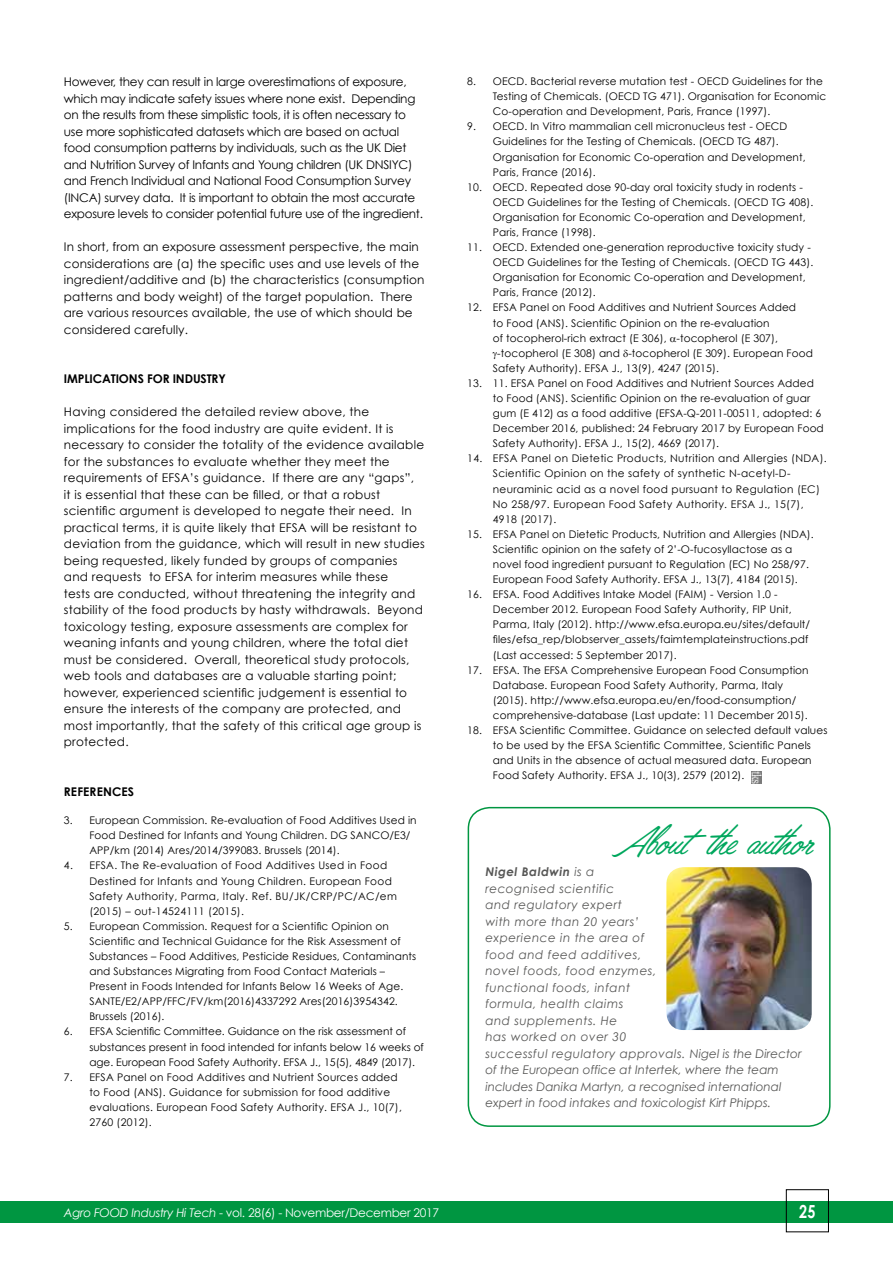
<style>
.page{position:relative;width:893px;height:1263px;background:#fff}
.page>*{position:absolute;margin:0;border:0;box-sizing:border-box;transform-origin:0 0}
.t1{font:48px "Lisbon Script";letter-spacing:-.01em;color:#00a75d}
.t2{font:700 18px "Century Gothic";color:#fff;scale:.8 1}
.t3{font:12px/16.5px "Century Gothic";letter-spacing:.02em;color:#000}
.t4{font:12px/16.5px "Century Gothic";letter-spacing:-.02em;color:#000}
.t5{font:italic 12px/16.5px "Century Gothic";letter-spacing:.04em;color:#575756}
.t6{font:12px "Century Gothic";letter-spacing:-.025em;color:#fff}
.t7{font:700 12px "Century Gothic";letter-spacing:-.01em;color:#000}
.t8{font:700 12px "Century Gothic";letter-spacing:.01em;color:#000}
.t9{font:10.5px/15.1px "Century Gothic";letter-spacing:.01em;color:#000}
.t10{font:10.5px/15.1px "Century Gothic";letter-spacing:.03em;color:#000}
.s1{font-weight:700}
.s2{font-style:italic}
</style>
<div class="page">
<div style="left:0;top:1201px;width:893px;height:22px;background:#009641"></div>
<div style="left:786px;top:1189px;width:43px;height:43px;border:1px solid #000"></div>
<div style="left:468px;top:807px;width:363px;height:320px;border:2px solid #009641;border-radius:21px"></div>
<img style="left:666px;top:867px;width:146px;height:163px">
<svg style="left:752px;top:772px;width:9px;height:11px"></svg>
<p class="t4" style="left:64px;top:73px;width:361px">However, they can result in large overestimations of exposure, which may indicate safety issues where none exist. Depending on the results from these simplistic tools, it is often necessary to use more sophisticated datasets which are based on actual food consumption patterns by individuals, such as the UK Diet and Nutrition Survey of Infants and Young children (UK DNSIYC) and French Individual and National Food Consumption Survey (INCA) survey data. It is important to obtain the most accurate exposure levels to consider potential future use of the ingredient.</p>
<p class="t3" style="left:64px;top:238px;width:362px">In short, from an exposure assessment perspective, the main considerations are (a) the specific uses and use levels of the ingredient/additive and (b) the characteristics (consumption patterns and body weight) of the target population. There are various resources available, the use of which should be considered carefully.</p>
<p class="t7" style="left:64px;top:371px;width:163px">IMPLICATIONS FOR INDUSTRY</p>
<p class="t3" style="left:64px;top:403px;width:362px">Having considered the detailed review above, the implications for the food industry are quite evident. It is necessary to consider the totality of the evidence available for the substances to evaluate whether they meet the requirements of EFSA’s guidance. If there are any “gaps”,<br>it is essential that these can be filled, or that a robust scientific argument is developed to negate their need. In practical terms, it is quite likely that EFSA will be resistant to deviation from the guidance, which will result in new studies being requested, likely funded by groups of companies<br>and requests to EFSA for interim measures while these<br>tests are conducted, without threatening the integrity and stability of the food products by hasty withdrawals. Beyond toxicology testing, exposure assessments are complex for weaning infants and young children, where the total diet must be considered. Overall, theoretical study protocols, web tools and databases are a valuable starting point; however, experienced scientific judgement is essential to ensure the interests of the company are protected, and most importantly, that the safety of this critical age group is protected.</p>
<p class="t8" style="left:64px;top:784px;width:72px">REFERENCES</p>
<p class="t9" style="left:89px;top:813px;width:329px;text-indent:-26px">3. European Commission. Re-evaluation of Food Additives Used in<br>Food Destined for Infants and Young Children. DG SANCO/E3/<br>APP/km (2014) Ares/2014/399083. Brussels (2014).</p>
<p class="t10" style="left:89px;top:858px;width:309px;text-indent:-26px">4. EFSA. The Re-evaluation of Food Additives Used in Food Destined for Infants and Young Children. European Food Safety Authority, Parma, Italy. Ref. BU/JK/CRP/PC/AC/em (2015) – out-14524111 (2015).</p>
<p class="t9" style="left:89px;top:918px;width:328px;text-indent:-26px">5. European Commission. Request for a Scientific Opinion on Scientific and Technical Guidance for the Risk Assessment of Substances – Food Additives, Pesticide Residues, Contaminants and Substances Migrating from Food Contact Materials – Present in Foods Intended for Infants Below 16 Weeks of Age.<br>SANTE/E2/APP/FFC/FV/km(2016)4337292 Ares(2016)3954342.<br>Brussels (2016).</p>
<p class="t9" style="left:89px;top:1024px;width:336px;text-indent:-26px">6. EFSA Scientific Committee. Guidance on the risk assessment of substances present in food intended for infants below 16 weeks of age. European Food Safety Authority. EFSA J., 15(5), 4849 (2017).</p>
<p class="t9" style="left:89px;top:1069px;width:314px;text-indent:-26px">7. EFSA Panel on Food Additives and Nutrient Sources added to Food (ANS). Guidance for submission for food additive evaluations. European Food Safety Authority. EFSA J., 10(7), 2760 (2012).</p>
<p class="t9" style="left:493px;top:74px;width:335px;text-indent:-26px">8. OECD. Bacterial reverse mutation test - OECD Guidelines for the<br>Testing of Chemicals. (OECD TG 471). Organisation for Economic<br>Co-operation and Development, Paris, France (1997).</p>
<p class="t9" style="left:493px;top:119px;width:314px;text-indent:-26px">9. OECD. In Vitro mammalian cell micronucleus test - OECD Guidelines for the Testing of Chemicals. (OECD TG 487).<br>Organisation for Economic Co-operation and Development, Paris, France (2016).</p>
<p class="t9" style="left:493px;top:179px;width:322px;text-indent:-26px">10. OECD. Repeated dose 90-day oral toxicity study in rodents - OECD Guidelines for the Testing of Chemicals. (OECD TG 408).<br>Organisation for Economic Co-operation and Development, Paris, France (1998).</p>
<p class="t9" style="left:493px;top:240px;width:322px;text-indent:-26px">11. OECD. Extended one-generation reproductive toxicity study - OECD Guidelines for the Testing of Chemicals. (OECD TG 443).<br>Organisation for Economic Co-operation and Development, Paris, France (2012).</p>
<p class="t9" style="left:467px;top:300px;width:330px">12. EFSA Panel on Food Additives and Nutrient Sources Added</p>
<p class="t9" style="left:493px;top:315px;width:278px">to Food (ANS). Scientific Opinion on the re-evaluation</p>
<p class="t9" style="left:493px;top:330px;width:287px">of tocopherol-rich extract (E 306), -tocopherol (E 307),</p>
<p class="t9" style="left:497px;top:345px;width:317px">-tocopherol (E 308) and -tocopherol (E 309). European Food</p>
<p class="t9" style="left:493px;top:360px;width:228px">Safety Authority). EFSA J., 13(9), 4247 (2015).</p>
<p class="t9" style="left:493px;top:375px;width:332px;text-indent:-26px">13. 11. EFSA Panel on Food Additives and Nutrient Sources Added to Food (ANS). Scientific Opinion on the re-evaluation of guar gum (E 412) as a food additive (EFSA-Q-2011-00511, adopted: 6<br>December 2016, published: 24 February 2017 by European Food Safety Authority). EFSA J., 15(2), 4669 (2017).</p>
<p class="t10" style="left:493px;top:451px;width:335px;text-indent:-26px">14. EFSA Panel on Dietetic Products, Nutrition and Allergies (NDA).<br>Scientific Opinion on the safety of synthetic N-acetyl-D&shy;neuraminic acid as a novel food pursuant to Regulation (EC)<br>No 258/97. European Food Safety Authority. EFSA J., 15(7), 4918 (2017).</p>
<p class="t9" style="left:493px;top:526px;width:322px;text-indent:-26px">15. EFSA Panel on Dietetic Products, Nutrition and Allergies (NDA).<br>Scientific opinion on the safety of 2’-O-fucosyllactose as a novel food ingredient pursuant to Regulation (EC) No 258/97.<br>European Food Safety Authority. EFSA J., 13(7), 4184 (2015).</p>
<p class="t9" style="left:493px;top:587px;width:319px;text-indent:-26px">16. EFSA. Food Additives Intake Model (FAIM) - Version 1.0 - December 2012. European Food Safety Authority, FIP Unit, Parma, Italy (2012). http://www.efsa.europa.eu/sites/default/ files/efsa_rep/blobserver_assets/faimtemplateinstructions.pdf (Last accessed: 5 September 2017).</p>
<p class="t9" style="left:493px;top:662px;width:317px;text-indent:-26px">17. EFSA. The EFSA Comprehensive European Food Consumption Database. European Food Safety Authority, Parma, Italy (2015). http://www.efsa.europa.eu/en/food-consumption/ comprehensive-database (Last update: 11 December 2015).</p>
<p class="t9" style="left:493px;top:722px;width:336px;text-indent:-26px">18. EFSA Scientific Committee. Guidance on selected default values to be used by the EFSA Scientific Committee, Scientific Panels and Units in the absence of actual measured data. European Food Safety Authority. EFSA J., 10(3), 2579 (2012).</p>
<h1 class="t1" style="left:612px;top:818px;width:202px">About the author</h1>
<p class="t5" style="left:485px;top:863px;width:318px"><span class="s1">Nigel Baldwin</span> is a<br>recognised scientific<br>and regulatory expert<br>with more than 20 years’<br>experience in the area of<br>food and feed additives,<br>novel foods, food enzymes,<br>functional foods, infant<br>formula, health claims<br>and supplements. He<br>has worked on over 30<br>successful regulatory approvals. Nigel is the Director of the European office at Intertek, where the team includes Danika Martyn, a recognised international expert in food intakes and toxicologist Kirt Phipps.</p>
<p class="t6" style="left:64px;top:1205px;width:377px"><span class="s2">Agro FOOD Industry Hi Tech</span> - vol. 28(6) - November/December 2017</p>
<h2 class="t2" style="left:799px;top:1200px;width:22px">25</h2>
</div>
